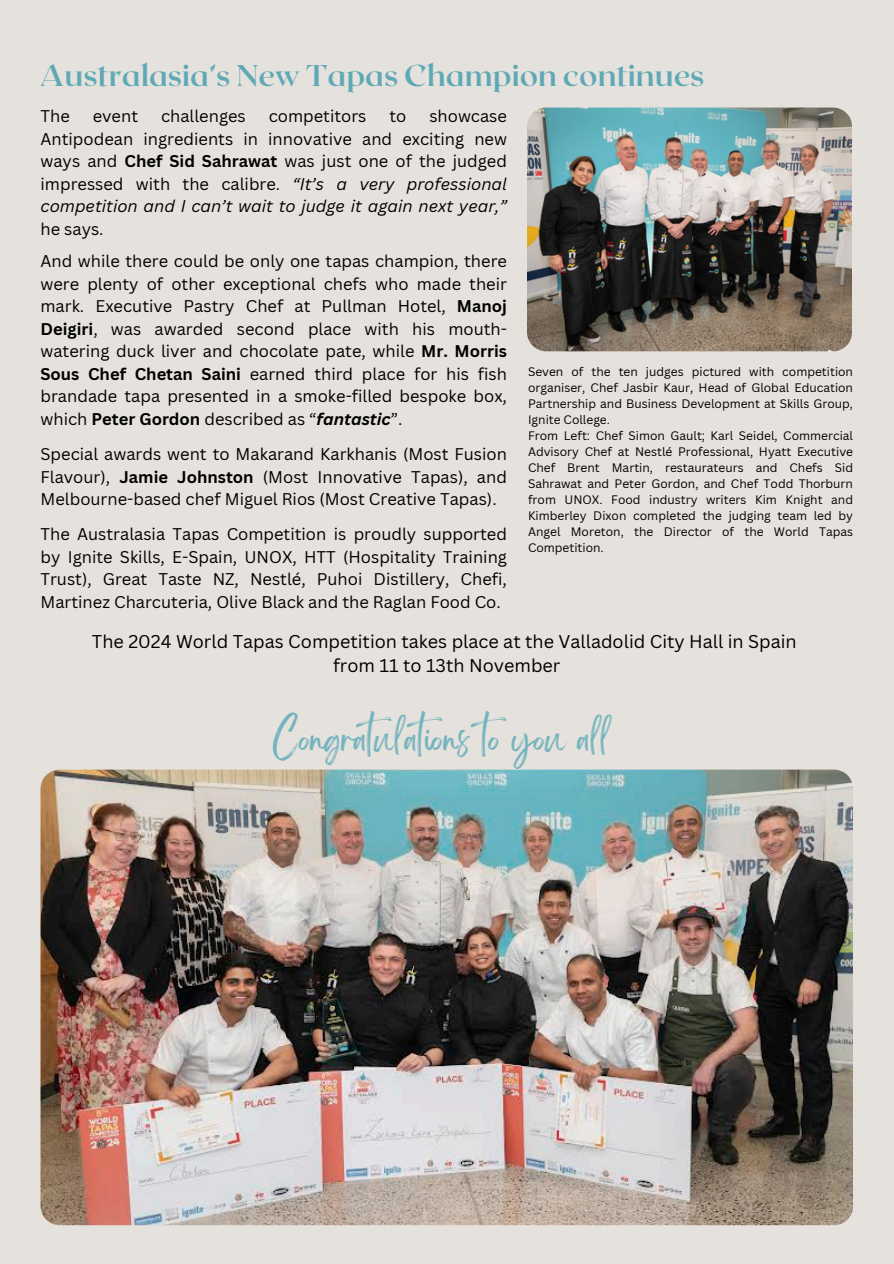
<style>
.page{position:relative;width:894px;height:1264px;background:#fff}
.page>*{position:absolute;margin:0;border:0;box-sizing:border-box;transform-origin:0 0}
.t1{font:700 30px "Roxborough CF";color:#5ea9b6}
.t2{font:30px "Brightwall";color:#74b4be}
.t3{font:18px/24.8px "Canva Sans";color:#000;text-align:center}
.t4{font:16.5px/22.5px "Canva Sans";color:#000;text-align:justify}
.t5{font:12px/16px "Canva Sans";color:#000;text-align:justify}
.s1{font-weight:700}
.s2{font-style:italic}
.s3{font-weight:700;font-style:italic}
</style>
<div class="page">
<div style="left:0;top:0;width:893px;height:1263px;background:#e5e1dc"></div>
<img style="left:40px;top:769px;width:812px;height:456px;border-radius:19px">
<img style="left:527px;top:108px;width:324px;height:243px;border-radius:19px">
<p class="t1" style="left:39px;top:56px;width:666px">Australasia’s New Tapas Champion continues</p>
<h3 class="t4" style="left:40px;top:105px;width:31px">The</h3>
<h3 class="t4" style="left:93px;top:105px;width:47px">event</h3>
<h3 class="t4" style="left:161px;top:105px;width:86px">challenges</h3>
<h3 class="t4" style="left:269px;top:105px;width:99px">competitors</h3>
<h3 class="t4" style="left:389px;top:105px;width:18px">to</h3>
<h3 class="t4" style="left:40px;top:105px;width:468px;text-indent:389px">showcase Antipodean ingredients in innovative and exciting new ways and <span class="s1">Chef Sid Sahrawat</span> was just one of the judged impressed with the calibre. <span class="s2">“It’s a very professional competition and I can’t wait to judge it again next year,” </span>he says.</h3>
<h3 class="t4" style="left:40px;top:250px;width:468px">And while there could be only one tapas champion, there were plenty of other exceptional chefs who made their mark. Executive Pastry Chef at Pullman Hotel, <span class="s1">Manoj Deigiri</span>, was awarded second place with his mouth&shy;watering duck liver and chocolate pate, while <span class="s1">Mr. Morris Sous Chef Chetan Saini</span> earned third place for his fish brandade tapa presented in a smoke-filled bespoke box, which <span class="s1">Peter Gordon</span> described as “<span class="s3">fantastic</span>”.</h3>
<h3 class="t4" style="left:40px;top:442px;width:468px">Special awards went to Makarand Karkhanis (Most Fusion Flavour), <span class="s1">Jamie Johnston</span> (Most Innovative Tapas), and Melbourne-based chef Miguel Rios (Most Creative Tapas).</h3>
<p class="t4" style="left:40px;top:522px;width:468px">The Australasia Tapas Competition is proudly supported by Ignite Skills, E-Spain, UNOX, HTT (Hospitality Training Trust), Great Taste NZ, Nestlé, Puhoi Distillery, Chefi, Martinez Charcuteria, Olive Black and the Raglan Food Co.</p>
<h3 class="t5" style="left:528px;top:363px;width:326px">Seven of the ten judges pictured with competition organiser, Chef Jasbir Kaur, Head of Global Education Partnership and Business Development at Skills Group, Ignite College.</h3>
<h2 class="t5" style="left:528px;top:427px;width:326px">From Left: Chef Simon Gault; Karl Seidel, Commercial Advisory Chef at Nestlé Professional, Hyatt Executive Chef Brent Martin, restaurateurs and Chefs Sid Sahrawat and Peter Gordon, and Chef Todd Thorburn from UNOX. Food industry writers Kim Knight and Kimberley Dixon completed the judging team led by Angel Moreton, the Director of the World Tapas Competition.</h2>
<p class="t3" style="left:92px;top:628px;width:706px">The 2024 World Tapas Competition takes place at the Valladolid City Hall in Spain from 11 to 13th November</p>
<p class="t2" style="left:273px;top:728px;width:339px">Congratulations to you all</p>
</div>
